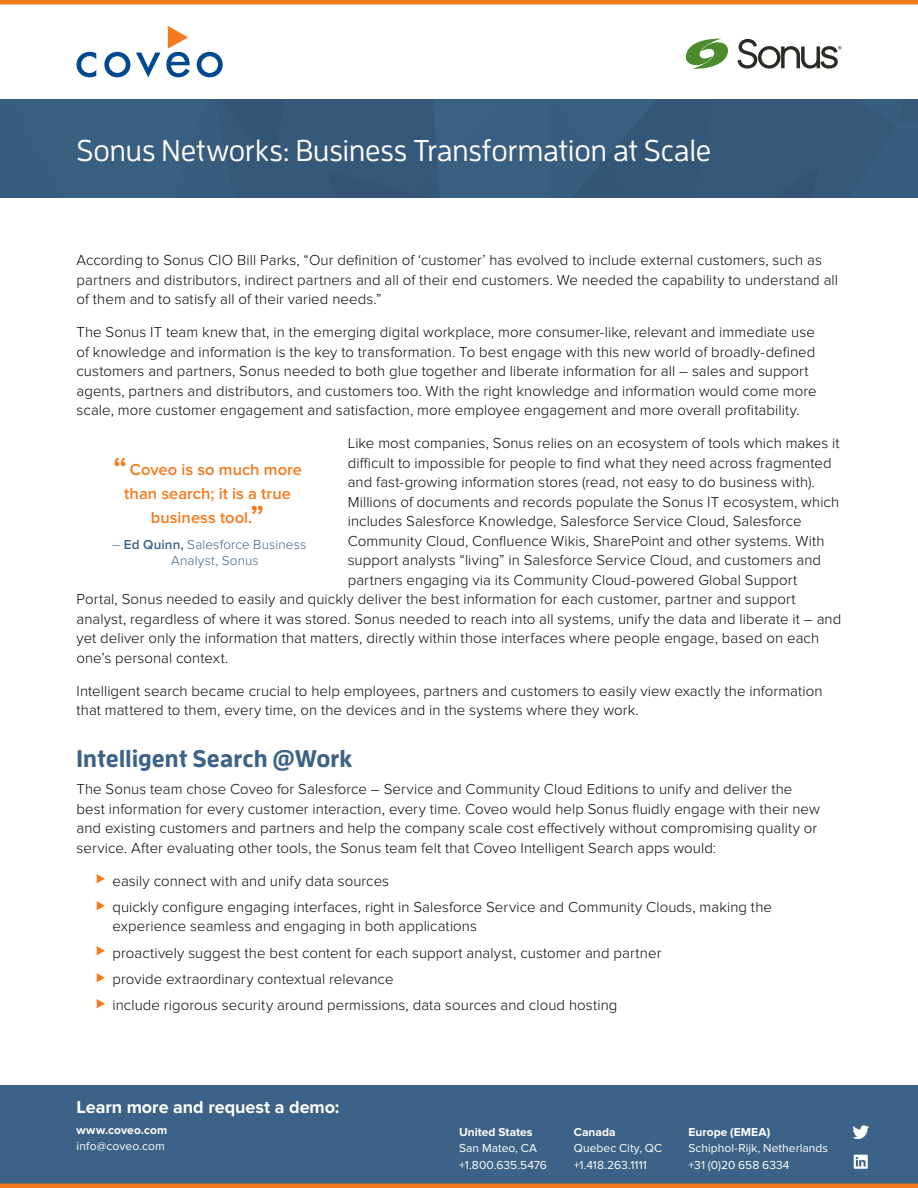
<style>
.page{position:relative;width:918px;height:1188px;background:#fff}
.page>*{position:absolute;margin:0;border:0;box-sizing:border-box;transform-origin:0 0}
.t1{font:500 30px "Enzo OT";letter-spacing:-.005em;color:#fff}
.t2{font:700 24px "Enzo OT";color:#3c6387}
.t3{font:700 18px "Proxima Nova";color:#fff}
.t4{font:600 16.5px/24px "Proxima Nova";color:#f57a1e;text-align:center}
.t5{font:300 15px/19.5px "Proxima Nova";letter-spacing:.005em;color:#08080e}
.t6{font:300 13.5px/16.5px "Proxima Nova";letter-spacing:.01em;color:#3c6387}
.t7{font:12px/16.5px "Proxima Nova";letter-spacing:.005em;color:#fff}
.t8{font:700 12px "Proxima Nova";color:#fff}
.s1{font-weight:400;color:#f57a1e}
.s2{font-size:33px}
.s3{font-weight:600}
</style>
<div class="page">
<div style="left:0;top:99px;width:918px;height:99px;background:#365979"></div>
<hr style="left:0;top:0;width:918px;height:4px;background:#f57a1e">
<svg style="left:76px;top:52px;width:20px;height:25px"></svg>
<svg style="left:104px;top:52px;width:26px;height:25px"></svg>
<svg style="left:197px;top:52px;width:26px;height:25px"></svg>
<svg style="left:136px;top:26px;width:54px;height:51px"></svg>
<div style="left:0;top:1085px;width:918px;height:99px;background:#3c6387"></div>
<hr style="left:0;top:1184px;width:918px;height:4px;background:#f57a1e">
<svg style="left:686px;top:39px;width:42px;height:30px"></svg>
<svg style="left:738px;top:39px;width:103px;height:30px"></svg>
<svg style="left:854px;top:1155px;width:14px;height:14px"></svg>
<svg style="left:852px;top:1125px;width:17px;height:14px"></svg>
<h1 class="t1" style="left:76px;top:133px;width:636px">Sonus Networks: Business Transformation at Scale</h1>
<p class="t5" style="left:76px;top:251px;width:763px">According to Sonus CIO Bill Parks, “Our definition of ‘customer’ has evolved to include external customers, such as partners and distributors, indirect partners and all of their end customers. We needed the capability to understand all of them and to satisfy all of their varied needs.”</p>
<p class="t5" style="left:76px;top:323px;width:742px">The Sonus IT team knew that, in the emerging digital workplace, more consumer-like, relevant and immediate use of knowledge and information is the key to transformation. To best engage with this new world of broadly-defined customers and partners, Sonus needed to both glue together and liberate information for all – sales and support agents, partners and distributors, and customers too. With the right knowledge and information would come more scale, more customer engagement and satisfaction, more employee engagement and more overall profitability.</p>
<p class="t5" style="left:348px;top:434px;width:493px">Like most companies, Sonus relies on an ecosystem of tools which makes it</p>
<p class="t5" style="left:348px;top:453px;width:485px">difficult to impossible for people to find what they need across fragmented</p>
<p class="t5" style="left:348px;top:473px;width:468px">and fast-growing information stores (read, not easy to do business with).</p>
<p class="t5" style="left:348px;top:492px;width:493px">Millions of documents and records populate the Sonus IT ecosystem, which</p>
<p class="t5" style="left:348px;top:512px;width:455px">includes Salesforce Knowledge, Salesforce Service Cloud, Salesforce</p>
<p class="t5" style="left:348px;top:531px;width:478px">Community Cloud, Confluence Wikis, SharePoint and other systems. With</p>
<p class="t5" style="left:348px;top:551px;width:475px">support analysts “living” in Salesforce Service Cloud, and customers and</p>
<p class="t5" style="left:348px;top:570px;width:451px">partners engaging via its Community Cloud-powered Global Support</p>
<p class="t5" style="left:76px;top:590px;width:721px">Portal, Sonus needed to easily and quickly deliver the best information for each customer, partner and support</p>
<p class="t5" style="left:76px;top:609px;width:766px">analyst, regardless of where it was stored. Sonus needed to reach into all systems, unify the data and liberate it – and</p>
<p class="t5" style="left:76px;top:629px;width:744px">yet deliver only the information that matters, directly within those interfaces where people engage, based on each</p>
<p class="t5" style="left:76px;top:648px;width:154px">one’s personal context.</p>
<p class="t5" style="left:76px;top:681px;width:748px">Intelligent search became crucial to help employees, partners and customers to easily view exactly the information that mattered to them, every time, on the devices and in the systems where they work.</p>
<h2 class="t2" style="left:76px;top:744px;width:277px">Intelligent Search @Work</h2>
<p class="t5" style="left:76px;top:780px;width:745px">The Sonus team chose Coveo for Salesforce – Service and Community Cloud Editions to unify and deliver the best information for every customer interaction, every time. Coveo would help Sonus fluidly engage with their new and existing customers and partners and help the company scale cost effectively without compromising quality or service. After evaluating other tools, the Sonus team felt that Coveo Intelligent Search apps would:</p>
<p class="t5" style="left:96px;top:868px;width:678px;line-height:26.2px"><span class="s1">⊲</span> easily connect with and unify data sources<br><span class="s1">⊲</span> quickly configure engaging interfaces, right in Salesforce Service and Community Clouds, making the</p>
<p class="t5" style="left:96px;top:913px;width:567px;line-height:26.2px;text-indent:16px">experience seamless and engaging in both applications<br><span class="s1">⊲</span> proactively suggest the best content for each support analyst, customer and partner <span class="s1">⊲</span> provide extraordinary contextual relevance<br><span class="s1">⊲</span> include rigorous security around permissions, data sources and cloud hosting</p>
<p class="t4" style="left:113px;top:458px;width:190px"><span class="s2">“</span>Coveo is so much more than search; it is a true business tool.<span class="s2">”</span></p>
<p class="t6" style="left:171px;top:536px;width:137px;text-indent:-59px">– <span class="s3">Ed Quinn,</span> Salesforce Business<br>Analyst, Sonus</p>
<p class="t3" style="left:76px;top:1097px;width:265px">Learn more and request a demo:</p>
<p class="t8" style="left:76px;top:1123px;width:92px">www.coveo.com</p>
<p class="t7" style="left:76px;top:1138px;width:90px">info@coveo.com</p>
<p class="t8" style="left:459px;top:1125px;width:75px">United States</p>
<p class="t7" style="left:459px;top:1140px;width:89px">San Mateo, CA +1.800.635.5476</p>
<p class="t8" style="left:459px;top:1129px;width:75px">United States</p>
<p class="t7" style="left:459px;top:1144px;width:89px">San Mateo, CA +1.800.635.5476</p>
<p class="t8" style="left:574px;top:1125px;width:43px">Canada</p>
<p class="t7" style="left:574px;top:1140px;width:90px">Quebec City, QC +1.418.263.1111</p>
<p class="t8" style="left:574px;top:1129px;width:43px">Canada</p>
<p class="t7" style="left:574px;top:1144px;width:90px">Quebec City, QC +1.418.263.1111</p>
<p class="t8" style="left:688px;top:1125px;width:83px">Europe (EMEA)</p>
<p class="t7" style="left:688px;top:1140px;width:141px">Schiphol-Rijk, Netherlands +31 (0)20 658 6334</p>
<p class="t8" style="left:688px;top:1129px;width:83px">Europe (EMEA)</p>
<p class="t7" style="left:688px;top:1144px;width:141px">Schiphol-Rijk, Netherlands +31 (0)20 658 6334</p>
</div>
